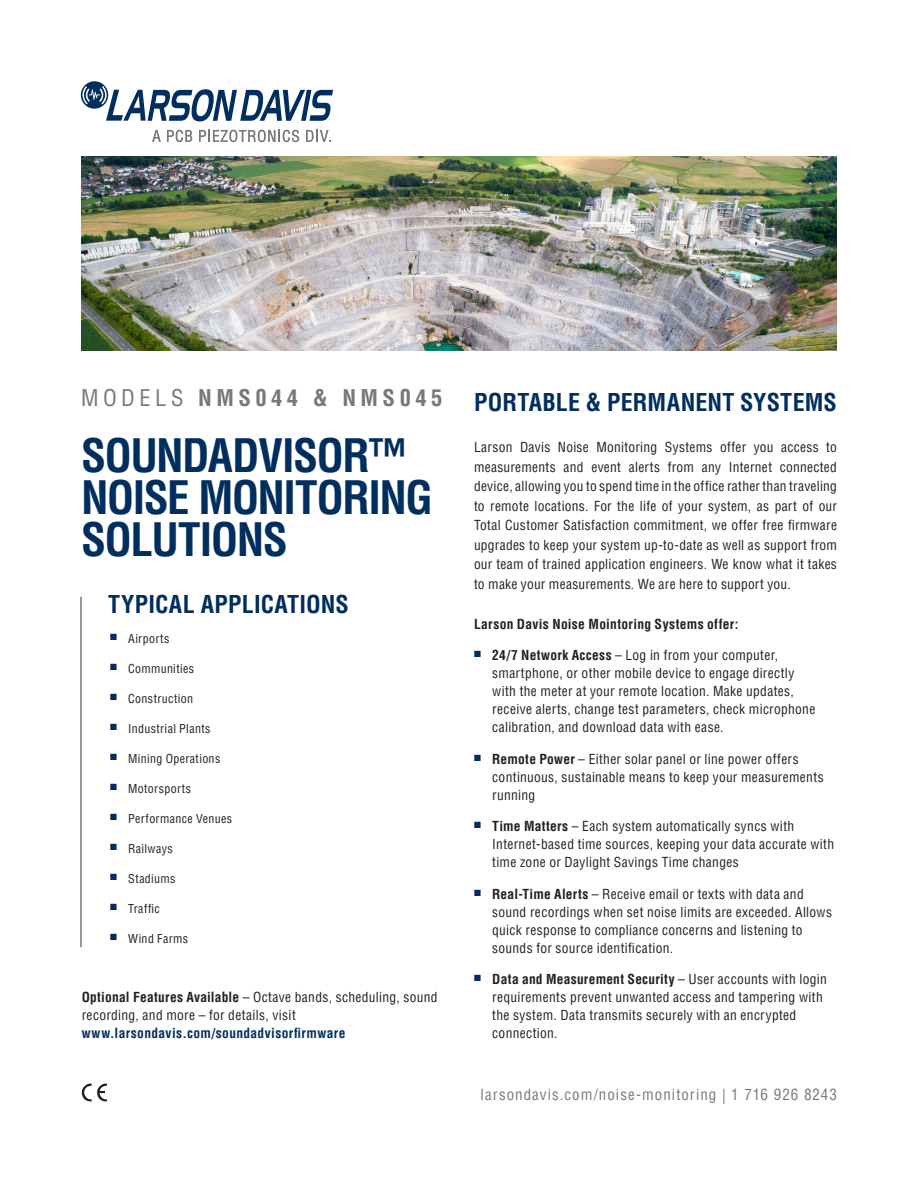
<style>
.page{position:relative;width:918px;height:1188px;background:#fff}
.page>*{position:absolute;margin:0;border:0;box-sizing:border-box;transform-origin:0 0}
.Main_Headline{font:700 condensed 45px/42px "Helvetica LT Pro";letter-spacing:-.035em;color:#002e5e}
.subheader{font:700 condensed 24px "Helvetica LT Pro";letter-spacing:.005em;color:#002e5e}
.Bullet_Header{font:700 condensed 24px "Helvetica LT Pro";letter-spacing:.01em;color:#002e5e}
.model{font:700 condensed 22.5px "Helvetica LT Pro";letter-spacing:.2em;color:#76787b}
.Footer_Contact{font:condensed 15px "Helvetica LT Pro";letter-spacing:.07em;color:#76787b}
.Body_1{font:condensed 13.5px/18px "Helvetica LT Pro";letter-spacing:.025em;color:#231f20}
.Body_copy{font:700 condensed 13.5px "Helvetica LT Pro";letter-spacing:.025em;color:#231f20}
.t1{font:condensed 12px "Helvetica LT Pro";letter-spacing:.03em;color:#231f20}
.s1{font-weight:400}
.s2{font-weight:700}
.s3{font-weight:700;color:#002e5e}
</style>
<div class="page">
<img style="left:82px;top:157px;width:755px;height:194px">
<svg style="left:81px;top:1084px;width:26px;height:18px"></svg>
<hr style="left:80px;top:597px;width:2px;height:350px;background:#76787b">
<svg style="left:81px;top:81px;width:252px;height:40px"></svg>
<svg style="left:152px;top:130px;width:9px;height:12px"></svg>
<svg style="left:167px;top:130px;width:25px;height:12px"></svg>
<svg style="left:199px;top:130px;width:100px;height:12px"></svg>
<svg style="left:306px;top:130px;width:25px;height:12px"></svg>
<p class="model" style="left:81px;top:382px;width:363px"><span class="s1">MODELS</span> NMS044 &amp; NMS045</p>
<p class="subheader" style="left:474px;top:386px;width:364px">PORTABLE &amp; PERMANENT SYSTEMS</p>
<p class="Body_1" style="left:474px;top:438px;width:365px;line-height:19.5px;text-align:justify">Larson Davis Noise Monitoring Systems offer you access to measurements and event alerts from any Internet connected device, allowing you to spend time in the office rather than traveling to remote locations. For the life of your system, as part of our Total Customer Satisfaction commitment, we offer free firmware upgrades to keep your system up-to-date as well as support from our team of trained application engineers. We know what it takes to make your measurements. We are here to support you.</p>
<p class="Main_Headline" style="left:81px;top:433px;width:353px">SOUNDADVISOR™<br>NOISE MONITORING<br>SOLUTIONS</p>
<p class="Bullet_Header" style="left:108px;top:588px;width:242px">TYPICAL APPLICATIONS</p>
<p class="t1" style="left:110px;top:631px;width:61px"><sup>■</sup> Airports</p>
<p class="t1" style="left:110px;top:661px;width:85px"><sup>■</sup> Communities</p>
<p class="t1" style="left:110px;top:691px;width:84px"><sup>■</sup> Construction</p>
<p class="t1" style="left:110px;top:721px;width:102px"><sup>■</sup> Industrial Plants</p>
<p class="t1" style="left:110px;top:751px;width:112px"><sup>■</sup> Mining Operations</p>
<p class="t1" style="left:110px;top:781px;width:82px"><sup>■</sup> Motorsports</p>
<p class="t1" style="left:110px;top:811px;width:123px"><sup>■</sup> Performance Venues</p>
<p class="t1" style="left:110px;top:841px;width:64px"><sup>■</sup> Railways</p>
<p class="t1" style="left:110px;top:871px;width:67px"><sup>■</sup> Stadiums</p>
<p class="t1" style="left:110px;top:901px;width:51px"><sup>■</sup> Traffic</p>
<p class="t1" style="left:110px;top:931px;width:79px"><sup>■</sup> Wind Farms</p>
<p class="Body_copy" style="left:474px;top:615px;width:266px">Larson Davis Noise Mointoring Systems offer:</p>
<p class="Body_1" style="left:492px;top:646px;width:325px;text-indent:-18px"><sup>■</sup> <span class="s2">24/7 Network Access</span> – Log in from your computer, smartphone, or other mobile device to engage directly with the meter at your remote location. Make updates, receive alerts, change test parameters, check microphone calibration, and download data with ease.</p>
<p class="Body_1" style="left:492px;top:750px;width:333px;text-indent:-18px"><sup>■</sup> <span class="s2">Remote Power</span> – Either solar panel or line power offers continuous, sustainable means to keep your measurements running</p>
<p class="Body_1" style="left:492px;top:817px;width:343px;text-indent:-18px"><sup>■</sup> <span class="s2">Time Matters</span> – Each system automatically syncs with<br>Internet-based time sources, keeping your data accurate with time zone or Daylight Savings Time changes</p>
<p class="Body_1" style="left:492px;top:885px;width:341px;text-indent:-18px"><sup>■</sup> <span class="s2">Real-Time Alerts</span> – Receive email or texts with data and sound recordings when set noise limits are exceeded. Allows quick response to compliance concerns and listening to sounds for source identification.</p>
<p class="Body_1" style="left:492px;top:970px;width:336px;text-indent:-18px"><sup>■</sup> <span class="s2">Data and Measurement Security</span> – User accounts with login requirements prevent unwanted access and tampering with the system. Data transmits securely with an encrypted connection.</p>
<p class="Body_1" style="left:82px;top:988px;width:357px"><span class="s2">Optional Features Available</span> – Octave bands, scheduling, sound recording, and more – for details, visit <span class="s3">www.larsondavis.com/soundadvisorfirmware</span></p>
<p class="Footer_Contact" style="left:481px;top:1085px;width:358px">larsondavis.com/noise-monitoring | 1 716 926 8243</p>
</div>
